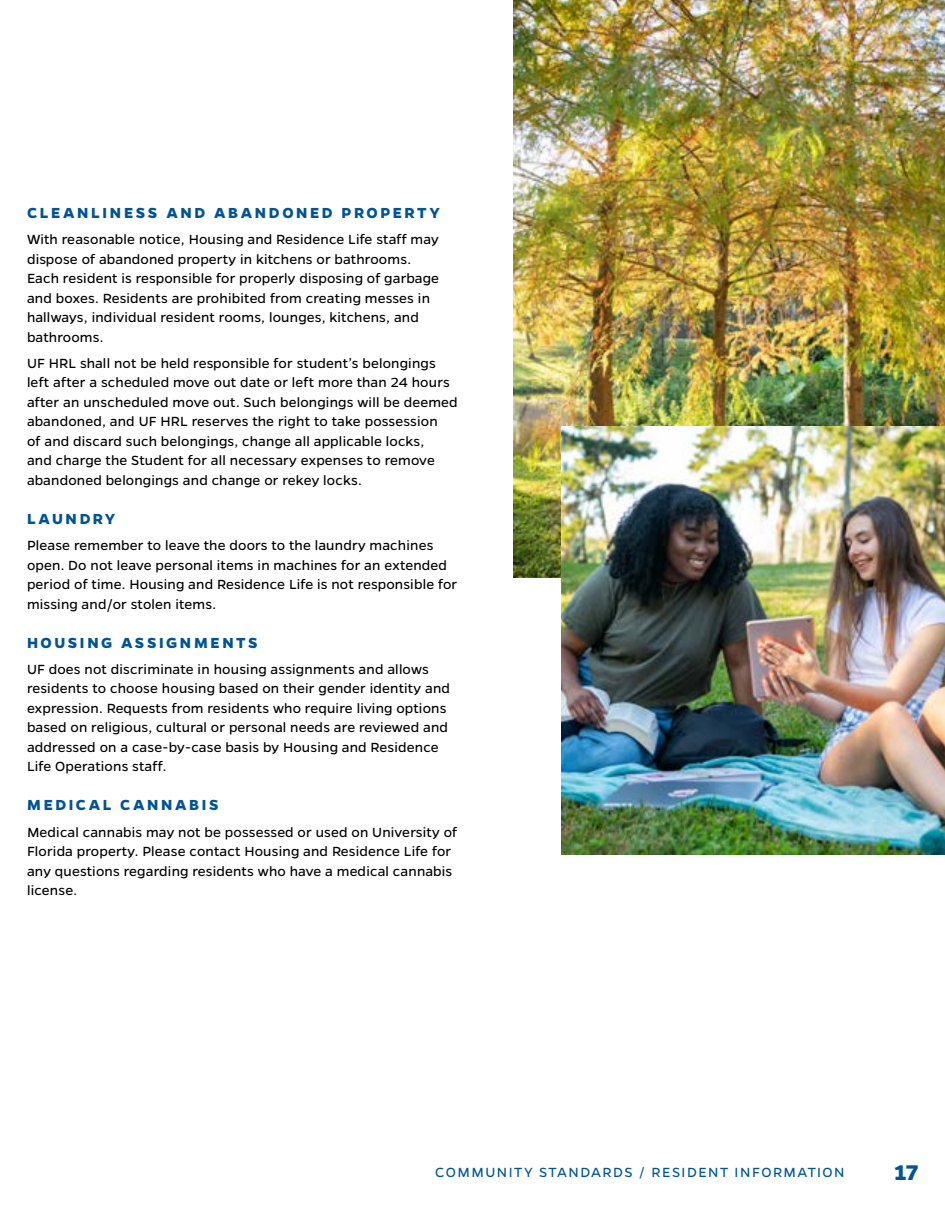
<style>
.page{position:relative;width:945px;height:1215px;background:#fff}
.page>*{position:absolute;margin:0;border:0;box-sizing:border-box;transform-origin:0 0}
.t1{font:700 24px "Gentona";color:#005496}
.t2{font:700 16.5px "Gentona";letter-spacing:.16em;color:#005496}
.t3{font:15px/19.5px "Gentona";letter-spacing:.01em;color:#000}
.t4{font:15px "Gentona";letter-spacing:.1em;color:#005496}
</style>
<div class="page">
<img style="left:513px;top:0;width:432px;height:578px">
<img style="left:561px;top:426px;width:384px;height:428px">
<p class="t2" style="left:27px;top:203px;width:414px">CLEANLINESS AND ABANDONED PROPERTY</p>
<p class="t3" style="left:27px;top:230px;width:414px">With reasonable notice, Housing and Residence Life staff may dispose of abandoned property in kitchens or bathrooms.<br>Each resident is responsible for properly disposing of garbage and boxes. Residents are prohibited from creating messes in hallways, individual resident rooms, lounges, kitchens, and bathrooms.</p>
<p class="t3" style="left:27px;top:353px;width:432px">UF HRL shall not be held responsible for student’s belongings left after a scheduled move out date or left more than 24 hours after an unscheduled move out. Such belongings will be deemed abandoned, and UF HRL reserves the right to take possession<br>of and discard such belongings, change all applicable locks,<br>and charge the Student for all necessary expenses to remove abandoned belongings and change or rekey locks.</p>
<p class="t2" style="left:27px;top:509px;width:90px">LAUNDRY</p>
<p class="t3" style="left:27px;top:536px;width:432px">Please remember to leave the doors to the laundry machines open. Do not leave personal items in machines for an extended period of time. Housing and Residence Life is not responsible for missing and/or stolen items.</p>
<p class="t2" style="left:27px;top:633px;width:232px">HOUSING ASSIGNMENTS</p>
<p class="t3" style="left:27px;top:659px;width:425px">UF does not discriminate in housing assignments and allows residents to choose housing based on their gender identity and expression. Requests from residents who require living options based on religious, cultural or personal needs are reviewed and addressed on a case-by-case basis by Housing and Residence Life Operations staff.</p>
<p class="t2" style="left:27px;top:796px;width:193px">MEDICAL CANNABIS</p>
<p class="t3" style="left:27px;top:822px;width:432px">M edical cannabis may not be possessed or used on University of Florida property. Please contact Housing and Residence Life for any questions regarding residents who have a medical cannabis license.</p>
<p class="t4" style="left:435px;top:1164px;width:178px">Community Standards</p>
<p class="t4" style="left:639px;top:1164px;width:124px">/ Resident I nfor</p>
<p class="t4" style="left:784px;top:1164px;width:62px">mation</p>
<h1 class="t1" style="left:894px;top:1159px;width:25px">17</h1>
</div>
